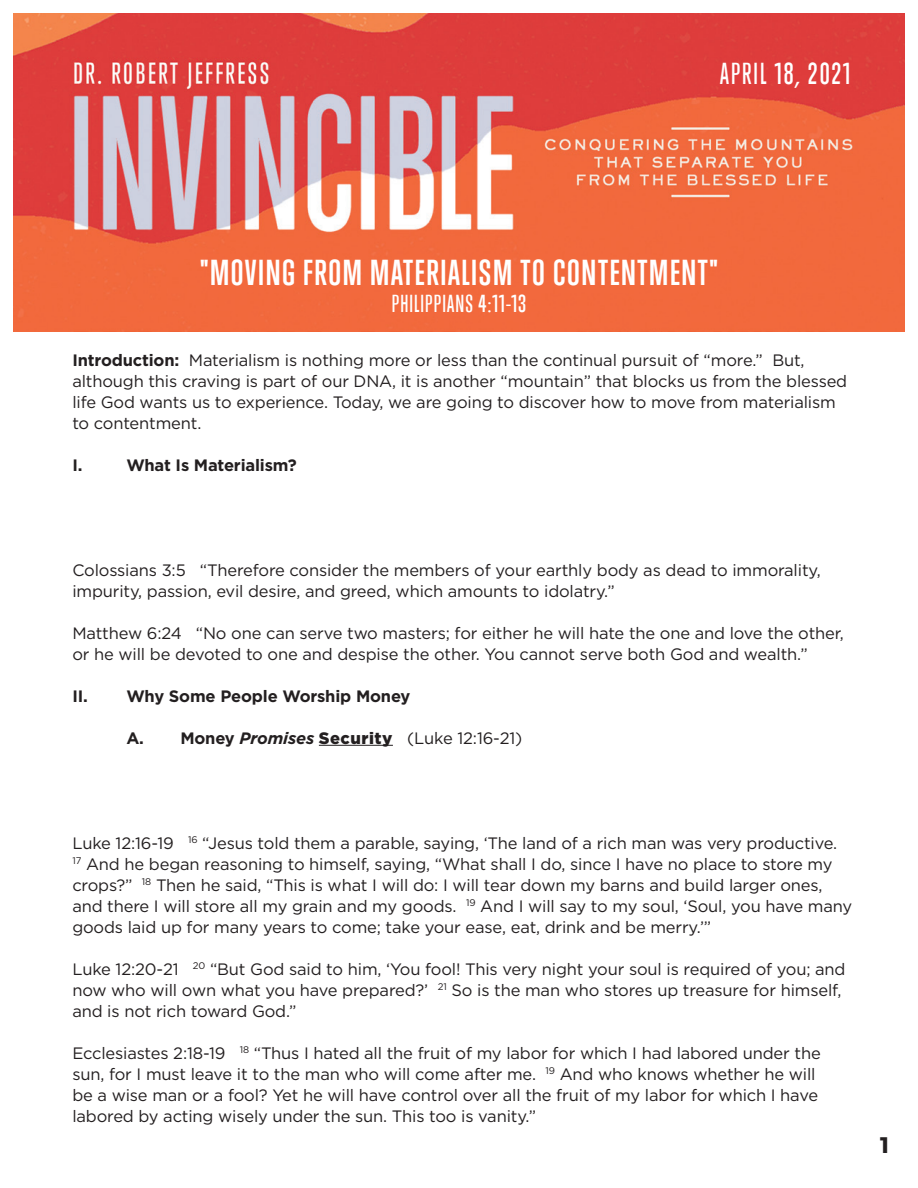
<style>
.page{position:relative;width:918px;height:1188px;background:#fff}
.page>*{position:absolute;margin:0;border:0;box-sizing:border-box;transform-origin:0 0}
.t1{font:700 33px "Trump Gothic East";letter-spacing:.05em;color:#fff}
.t2{font:500 27.75px "Trump Gothic East";letter-spacing:.075em;color:#fff}
.t3{font:500 22.5px "Trump Gothic East";letter-spacing:.05em;color:#fff}
.t4{font:700 22.5px "Montserrat";color:#231f20}
.t5{font:16.5px/21px "Gotham";letter-spacing:-.01em;color:#231f20}
.t6{font:700 16.5px "Gotham";letter-spacing:-.01em;color:#231f20}
.s1{font-weight:700}
.s2{font-weight:700;font-style:italic}
.s3{font-weight:900}
</style>
<div class="page">
<hr style="left:319px;top:745px;width:74px;height:1px;background:#231f20">
<img style="left:14px;top:14px;width:890px;height:318px">
<p class="t2" style="left:720px;top:57px;width:132px">APRIL 18, 2021</p>
<p class="t1" style="left:200px;top:252px;width:519px">"MOVING FROM MATERIALISM TO CONTENTMENT"</p>
<p class="t3" style="left:392px;top:290px;width:136px">PHILIPPIANS 4:11-13</p>
<p class="t5" style="left:72px;top:349px;width:776px"><span class="s1">Introduction:</span> Materialism is nothing more or less than the continual pursuit of “more.” But, although this craving is part of our DNA, it is another “mountain” that blocks us from the blessed life God wants us to experience. Today, we are going to discover how to move from materialism to contentment.</p>
<p class="t6" style="left:72px;top:454px;width:12px">I.</p>
<p class="t6" style="left:126px;top:454px;width:172px">What Is Materialism?</p>
<p class="t5" style="left:72px;top:559px;width:750px">Colossians 3:5 “Therefore consider the members of your earthly body as dead to immorality, impurity, passion, evil desire, and greed, which amounts to idolatry.”</p>
<p class="t5" style="left:72px;top:622px;width:773px">Matthew 6:24 “No one can serve two masters; for either he will hate the one and love the other, or he will be devoted to one and despise the other. You cannot serve both God and wealth.”</p>
<p class="t6" style="left:72px;top:685px;width:340px">II. Why Some People Worship Money</p>
<p class="t5" style="left:126px;top:727px;width:398px"><span class="s1">A. Money</span> <span class="s2">Promises</span> <span class="s3">Security</span> (Luke 12:16-21)</p>
<p class="t5" style="left:72px;top:832px;width:782px">Luke 12:16-19 <sup>16</sup> “Jesus told them a parable, saying, ‘The land of a rich man was very productive.<br><sup>17</sup> And he began reasoning to himself, saying, “What shall I do, since I have no place to store my crops?” <sup>18</sup> Then he said, “This is what I will do: I will tear down my barns and build larger ones, and there I will store all my grain and my goods. <sup>19</sup> And I will say to my soul, ‘Soul, you have many goods laid up for many years to come; take your ease, eat, drink and be merry.’”</p>
<p class="t5" style="left:72px;top:958px;width:775px">Luke 12:20-21 <sup>20</sup> “But God said to him, ‘You fool! This very night your soul is required of you; and now who will own what you have prepared?’ <sup>21</sup> So is the man who stores up treasure for himself, and is not rich toward God.”</p>
<p class="t5" style="left:72px;top:1042px;width:750px">Ecclesiastes 2:18-19 <sup>18</sup> “Thus I hated all the fruit of my labor for which I had labored under the sun, for I must leave it to the man who will come after me. <sup>19</sup> And who knows whether he will be a wise man or a fool? Yet he will have control over all the fruit of my labor for which I have labored by acting wisely under the sun. This too is vanity.”</p>
<p class="t4" style="left:880px;top:1131px;width:11px">1</p>
</div>
